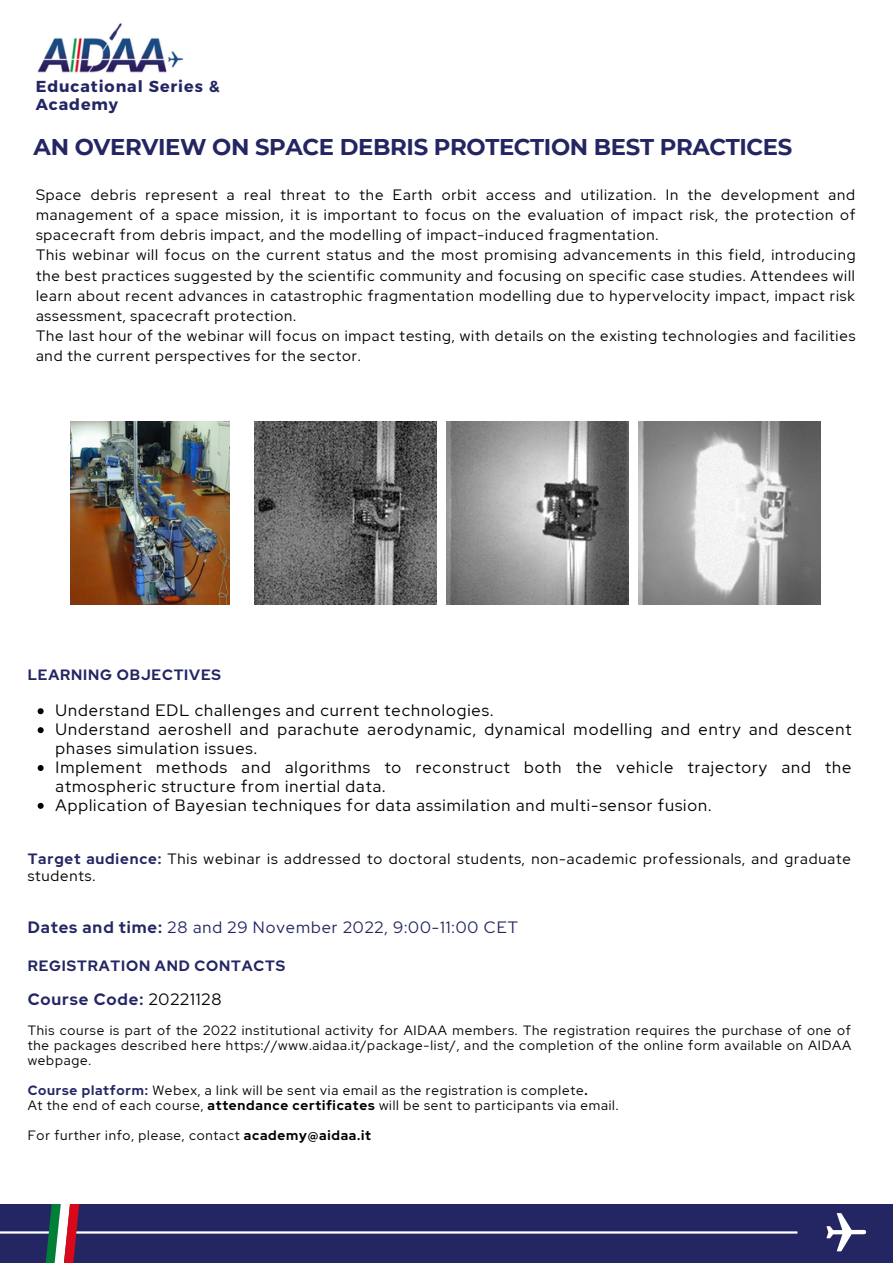
<style>
.page{position:relative;width:893px;height:1264px;background:#fff}
.page>*{position:absolute;margin:0;border:0;box-sizing:border-box;transform-origin:0 0}
.t1{font:700 22.8px "Montserrat";letter-spacing:-.015em;color:#232662}
.t2{font:16.5px/18.9px "Red Hat Display";letter-spacing:.06em;color:#000}
.t3{font:700 16.5px "Red Hat Display";letter-spacing:.06em;color:#232662}
.t4{font:16.35px "Red Hat Display";letter-spacing:.06em;color:#232662}
.t5{font:700 15.9px/18px "Montserrat";letter-spacing:.055em;color:#232662}
.t6{font:15px/20.2px "Red Hat Display";letter-spacing:.06em;color:#000}
.t7{font:700 15px "Red Hat Display";letter-spacing:.06em;color:#232662}
.t8{font:13.5px/15px "Red Hat Display";letter-spacing:.06em;color:#000;text-align:justify}
.s1{font-weight:700;color:#232662}
.s2{font-weight:700}
.s3{font-weight:400;color:#000}
</style>
<div class="page">
<img style="left:37px;top:23px;width:147px;height:50px">
<div style="left:0;top:1203px;width:892px;height:59px;background:#232662"></div>
<hr style="left:0;top:1231px;width:797px;height:2px;background:#fff">
<svg style="left:36px;top:1204px;width:50px;height:58px"></svg>
<svg style="left:826px;top:1213px;width:40px;height:38px"></svg>
<div style="left:0;top:1164px;width:892px;height:40px;background:#fff"></div>
<img style="left:71px;top:422px;width:158px;height:182px">
<img style="left:446px;top:422px;width:182px;height:182px">
<img style="left:254px;top:422px;width:182px;height:182px">
<img style="left:638px;top:422px;width:182px;height:182px">
<svg style="left:38px;top:708px;width:6px;height:6px"></svg>
<svg style="left:38px;top:727px;width:6px;height:6px"></svg>
<svg style="left:38px;top:765px;width:6px;height:6px"></svg>
<svg style="left:38px;top:802px;width:6px;height:6px"></svg>
<p class="t5" style="left:36px;top:76px;width:185px">Educational Series &amp;<br>Academy</p>
<h1 class="t1" style="left:34px;top:133px;width:760px">AN OVERVIEW ON SPACE DEBRIS PROTECTION BEST PRACTICES</h1>
<p class="t6" style="left:36px;top:184px;width:821px">Space debris represent a real threat to the Earth orbit access and utilization. In the development and management of a space mission, it is important to focus on the evaluation of impact risk, the protection of spacecraft from debris impact, and the modelling of impact-induced fragmentation.<br>This webinar will focus on the current status and the most promising advancements in this field, introducing the best practices suggested by the scientific community and focusing on specific case studies. Attendees will learn about recent advances in catastrophic fragmentation modelling due to hypervelocity impact, impact risk assessment, spacecraft protection.<br>The last hour of the webinar will focus on impact testing, with details on the existing technologies and facilities and the current perspectives for the sector.</p>
<p class="t7" style="left:28px;top:665px;width:195px">LEARNING OBJECTIVES</p>
<p class="t2" style="left:56px;top:701px;width:797px">Understand EDL challenges and current technologies.<br>Understand aeroshell and parachute aerodynamic, dynamical modelling and entry and descent phases simulation issues.<br>Implement methods and algorithms to reconstruct both the vehicle trajectory and the atmospheric structure from inertial data.<br>Application of Bayesian techniques for data assimilation and multi-sensor fusion.</p>
<p class="t6" style="left:28px;top:849px;width:824px;line-height:17px"><span class="s1">Target audience:</span> This webinar is addressed to doctoral students, non-academic professionals, and graduate students.</p>
<p class="t4" style="left:28px;top:916px;width:491px"><span class="s2">Dates and time:</span> 28 and 29 November 2022, 9:00-11:00 CET</p>
<p class="t7" style="left:28px;top:955px;width:259px">REGISTRATION AND CONTACTS</p>
<p class="t3" style="left:28px;top:988px;width:195px">Course Code: <span class="s3">20221128</span></p>
<p class="t8" style="left:28px;top:1022px;width:825px">This course is part of the 2022 institutional activity for AIDAA members. The registration requires the purchase of one of the packages described here https://www.aidaa.it/package-list/, and the completion of the online form available on AIDAA webpage.</p>
<p class="t8" style="left:28px;top:1082px;width:592px"><span class="s1">Course platform:</span> Webex, a link will be sent via email as the registration is complete<span class="s2">.<br></span>At the end of each course, <span class="s2">attendance certificates</span> will be sent to participants via email.</p>
<p class="t8" style="left:28px;top:1127px;width:345px">For further info, please, contact <span class="s2">academy@aidaa.it</span></p>
</div>
